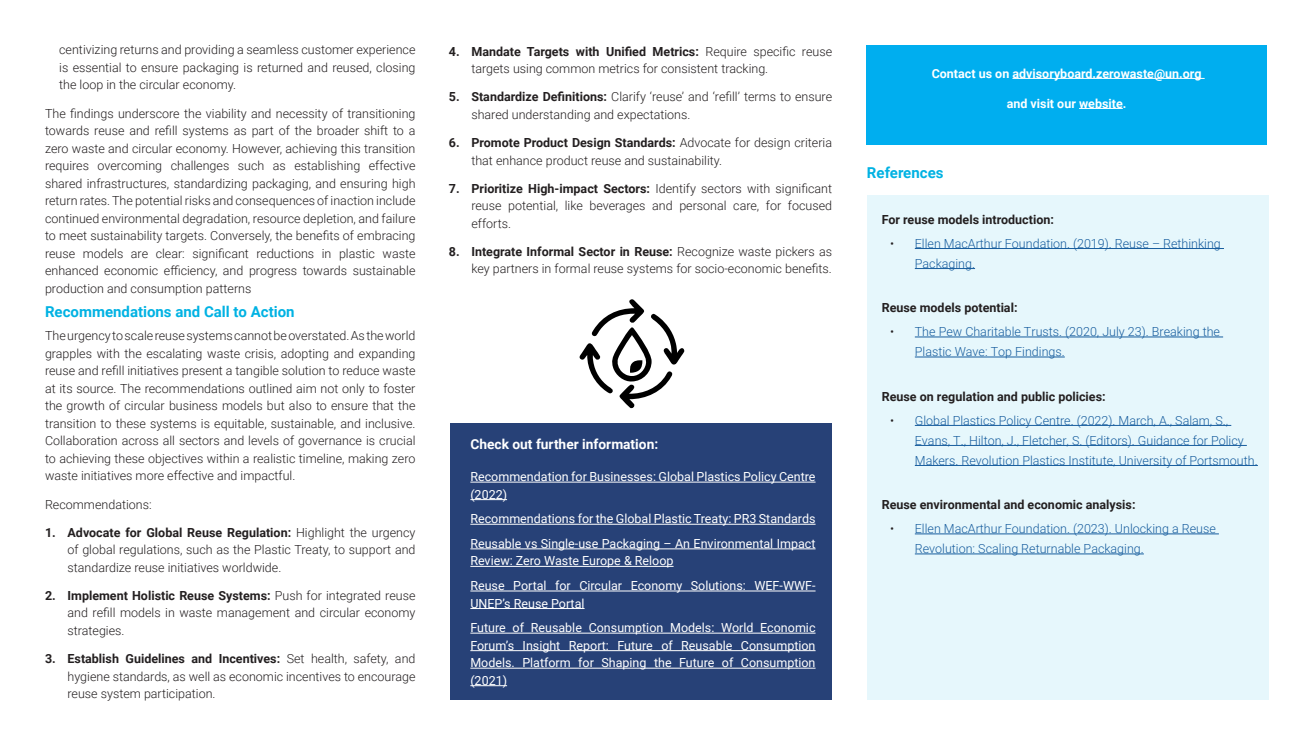
<style>
.page{position:relative;width:1312px;height:745px;background:#fff}
.page>*{position:absolute;margin:0;border:0;box-sizing:border-box;transform-origin:0 0}
.body{font:700 15px "Roboto";color:#00b2e3}
.body-2{font:700 13.75px "Roboto";color:#fff}
.body-3{font:300 12.5px/17.5px "Roboto";color:#231f20;text-align:justify}
.body-4{font:12.5px/17.5px "Roboto";color:#fff}
.t1{font:300 12.5px/20px "Roboto";color:#175d9e}
.list_items{font:700 12.5px "Roboto";color:#231f20}
.body-5{font:700 12.5px "Roboto";color:#fff}
.s1{font-weight:700}
.s2{color:#231f20}
</style>
<div class="page">
<div style="left:865px;top:46px;width:400px;height:99px;background:#00aeef"></div>
<div style="left:866px;top:195px;width:402px;height:504px;background:#e6f7fc"></div>
<hr style="left:914px;top:248px;width:309px;height:1px;background:#175d9e">
<hr style="left:914px;top:268px;width:60px;height:1px;background:#175d9e">
<hr style="left:914px;top:336px;width:308px;height:1px;background:#175d9e">
<hr style="left:914px;top:356px;width:150px;height:1px;background:#175d9e">
<hr style="left:914px;top:425px;width:316px;height:1px;background:#175d9e">
<hr style="left:914px;top:445px;width:332px;height:1px;background:#175d9e">
<hr style="left:914px;top:465px;width:343px;height:1px;background:#175d9e">
<hr style="left:914px;top:533px;width:304px;height:1px;background:#175d9e">
<hr style="left:914px;top:553px;width:229px;height:1px;background:#175d9e">
<hr style="left:1012px;top:78px;width:192px;height:1px;background:#fff">
<hr style="left:1078px;top:108px;width:44px;height:1px;background:#fff">
<div style="left:450px;top:423px;width:382px;height:276px;background:#213b73"></div>
<hr style="left:470px;top:481px;width:345px;height:1px;background:#fff">
<hr style="left:470px;top:499px;width:37px;height:1px;background:#fff">
<hr style="left:470px;top:523px;width:345px;height:1px;background:#fff">
<hr style="left:470px;top:548px;width:345px;height:1px;background:#fff">
<hr style="left:470px;top:565px;width:203px;height:1px;background:#fff">
<hr style="left:470px;top:590px;width:345px;height:1px;background:#fff">
<hr style="left:470px;top:607px;width:114px;height:1px;background:#fff">
<hr style="left:470px;top:632px;width:345px;height:1px;background:#fff">
<hr style="left:470px;top:650px;width:345px;height:1px;background:#fff">
<hr style="left:470px;top:667px;width:345px;height:1px;background:#fff">
<hr style="left:470px;top:685px;width:37px;height:1px;background:#fff">
<svg style="left:579px;top:299px;width:106px;height:110px"></svg>
<p class="body-3" style="left:59px;top:41px;width:358px">centivizing returns and providing a seamless customer experience is essential to ensure packaging is returned and reused, closing the loop in the circular economy.</p>
<p class="body-3" style="left:45px;top:104px;width:372px">The findings underscore the viability and necessity of transitioning towards reuse and refill systems as part of the broader shift to a zero waste and circular economy. However, achieving this transition requires overcoming challenges such as establishing effective shared infrastructures, standardizing packaging, and ensuring high return rates. The potential risks and consequences of inaction include continued environmental degradation, resource depletion, and failure to meet sustainability targets. Conversely, the benefits of embracing reuse models are clear: significant reductions in plastic waste enhanced economic efficiency, and progress towards sustainable production and consumption patterns</p>
<p class="body-3" style="left:45px;top:326px;width:372px">The urgency to scale reuse systems cannot be overstated. As the world grapples with the escalating waste crisis, adopting and expanding reuse and refill initiatives present a tangible solution to reduce waste at its source. The recommendations outlined aim not only to foster the growth of circular business models but also to ensure that the transition to these systems is equitable, sustainable, and inclusive.<br>Collaboration across all sectors and levels of governance is crucial to achieving these objectives within a realistic timeline, making zero waste initiatives more effective and impactful.</p>
<p class="body-3" style="left:45px;top:494px;width:108px">Recommendations:</p>
<p class="body-3" style="left:68px;top:522px;width:349px;text-indent:-22px"><span class="s1">1. Advocate for Global Reuse Regulation:</span> Highlight the urgency of global regulations, such as the Plastic Treaty, to support and standardize reuse initiatives worldwide.</p>
<p class="body-3" style="left:68px;top:586px;width:349px;text-indent:-22px"><span class="s1">2. Implement Holistic Reuse Systems:</span> Push for integrated reuse and refill models in waste management and circular economy strategies.</p>
<p class="body-3" style="left:68px;top:649px;width:349px;text-indent:-22px"><span class="s1">3. Establish Guidelines and Incentives:</span> Set health, safety, and hygiene standards, as well as economic incentives to encourage reuse system participation.</p>
<p class="body" style="left:45px;top:300px;width:251px">Recommendations and Call to Action</p>
<p class="body-3" style="left:471px;top:42px;width:362px;text-indent:-22px"><span class="s1">4. Mandate Targets with Unified Metrics:</span> Require specific reuse targets using common metrics for consistent tracking.</p>
<p class="body-3" style="left:471px;top:88px;width:362px;text-indent:-22px"><span class="s1">5. Standardize Definitions:</span> Clarify ‘reuse’ and ‘refill’ terms to ensure shared understanding and expectations.</p>
<p class="body-3" style="left:471px;top:133px;width:362px;text-indent:-22px"><span class="s1">6. Promote Product Design Standards:</span> Advocate for design criteria that enhance product reuse and sustainability.</p>
<p class="body-3" style="left:471px;top:179px;width:362px;text-indent:-22px"><span class="s1">7. Prioritize High-impact Sectors:</span> Identify sectors with significant reuse potential, like beverages and personal care, for focused efforts.</p>
<p class="body-3" style="left:449px;top:242px;width:384px;text-align:right"><span class="s1">8. Integrate Informal Sector in Reuse:</span> Recognize waste pickers as key partners in formal reuse systems for socio-economic benefits.</p>
<p class="body-2" style="left:470px;top:434px;width:189px">Check out further information:</p>
<p class="body-4" style="left:470px;top:467px;width:346px">Recommendation for Businesses: Global Plastics Policy Centre (2022)</p>
<p class="body-4" style="left:470px;top:509px;width:346px">Recommendations for the Global Plastic Treaty: PR3 Standards</p>
<p class="body-4" style="left:470px;top:534px;width:346px">Reusable vs Single-use Packaging – An Environmental Impact<br>Review: Zero Waste Europe &amp; Reloop</p>
<p class="body-4" style="left:470px;top:576px;width:346px">Reuse Portal for Circular Economy Solutions: WEF-WWF-<br>UNEP’s Reuse Portal</p>
<p class="body-4" style="left:470px;top:618px;width:346px;text-align:justify">Future of Reusable Consumption Models: World Economic Forum’s Insight Report: Future of Reusable Consumption Models. Platform for Shaping the Future of Consumption (2021)</p>
<p class="body-5" style="left:931px;top:64px;width:271px">Contact us on advisoryboard.zerowaste@un.org</p>
<p class="body-5" style="left:1006px;top:94px;width:121px">and visit our website.</p>
<p class="body" style="left:866px;top:162px;width:78px">References</p>
<p class="list_items" style="left:881px;top:211px;width:174px">For reuse models introduction:</p>
<p class="t1" style="left:914px;top:232px;width:307px;text-indent:-25px"><span class="s2">•</span> Ellen MacArthur Foundation. (2019). Reuse – Rethinking<br>Packaging.</p>
<p class="list_items" style="left:881px;top:299px;width:137px">Reuse models potential:</p>
<p class="t1" style="left:914px;top:321px;width:306px;text-indent:-25px"><span class="s2">•</span> The Pew Charitable Trusts. (2020, July 23). Breaking the<br>Plastic Wave: Top Findings.</p>
<p class="list_items" style="left:881px;top:387px;width:225px">Reuse on regulation and public policies:</p>
<p class="t1" style="left:914px;top:409px;width:344px;text-indent:-25px"><span class="s2">•</span> Global Plastics Policy Centre. (2022). March, A., Salam, S.,<br>Evans, T., Hilton, J., Fletcher, S. (Editors). Guidance for Policy<br>Makers. Revolution Plastics Institute, University of Portsmouth.</p>
<p class="list_items" style="left:881px;top:496px;width:255px">Reuse environmental and economic analysis:</p>
<p class="t1" style="left:914px;top:517px;width:302px;text-indent:-25px"><span class="s2">•</span> Ellen MacArthur Foundation. (2023). Unlocking a Reuse<br>Revolution: Scaling Returnable Packaging.</p>
</div>
